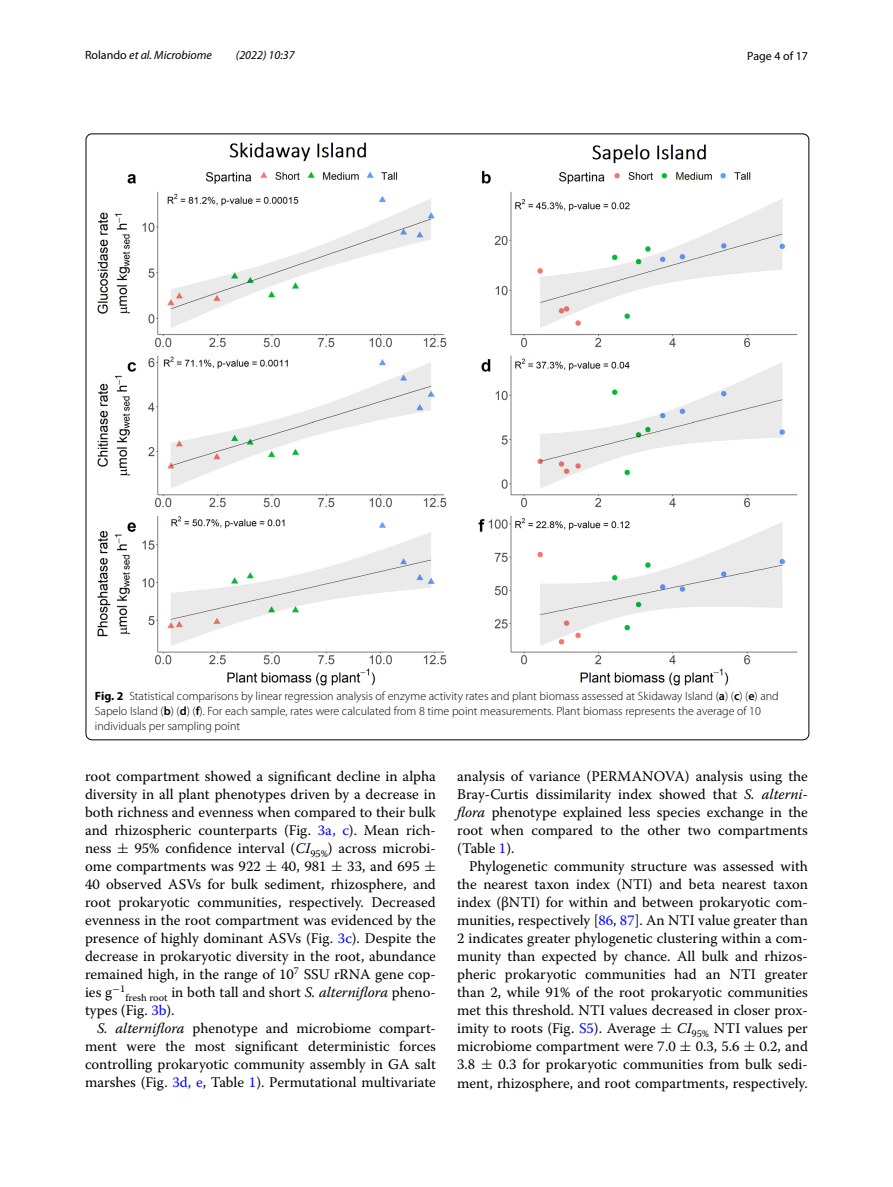
<style>
.page{position:relative;width:893px;height:1187px;background:#fff}
.page>*{position:absolute;margin:0;border:0;box-sizing:border-box;transform-origin:0 0}
.t1{font:14.7px/18px "Warnock Pro";color:#000;text-align:justify}
.t2{font:300 12px/15px "Myriad Pro";color:#000}
.t3{font:italic 12px "Myriad Pro";color:#000}
.t4{font:12px "Myriad Pro";color:#000}
.s1{font-style:normal}
.s2{font-weight:700}
.s3{font-weight:600}
.s4{color:#00f}
.s5{font-family:"MTSY"}
.s6{font-style:italic}
</style>
<div class="page">
<img style="left:97px;top:143px;width:701px;height:542px">
<p class="t3" style="left:85px;top:48px;width:128px"><span class="s1">Rolando</span> et al. Microbiome</p>
<p class="t3" style="left:236px;top:48px;width:60px">(2022) 10:37</p>
<p class="t4" style="left:747px;top:48px;width:62px">Page 4 of 17</p>
<p class="t2" style="left:95px;top:689px;width:685px"><span class="s2">Fig. 2</span> Statistical comparisons by linear regression analysis of enzyme activity rates and plant biomass assessed at Skidaway Island (<span class="s3">a</span>) (<span class="s3">c</span>) (<span class="s3">e</span>) and<br>Sapelo Island (<span class="s3">b</span>) (<span class="s3">d</span>) (<span class="s3">f</span>). For each sample, rates were calculated from 8 time point measurements. Plant biomass represents the average of 10 individuals per sampling point</p>
<p class="t1" style="left:85px;top:767px;width:352px">root compartment showed a significant decline in alpha diversity in all plant phenotypes driven by a decrease in both richness and evenness when compared to their bulk and rhizospheric counterparts (Fig. <span class="s4">3a, c</span>). Mean rich&shy;ness <span class="s5">±</span> 95% confidence interval (<span class="s6">CI</span><sub>95%</sub>) across microbi&shy;ome compartments was 922 <span class="s5">±</span> 40, 981 <span class="s5">±</span> 33, and 695 <span class="s5">± </span>40 observed ASVs for bulk sediment, rhizosphere, and root prokaryotic communities, respectively. Decreased evenness in the root compartment was evidenced by the presence of highly dominant ASVs (Fig. <span class="s4">3c</span>). Despite the decrease in prokaryotic diversity in the root, abundance remained high, in the range of 10<sup>7</sup> SSU rRNA gene cop&shy;ies g<sup>−</sup><sup>1</sup><sub>fresh</sub> <sub>root</sub> in both tall and short <span class="s6">S. alterniflora</span> pheno&shy;types (Fig. <span class="s4">3b</span>).</p>
<p class="t1" style="left:85px;top:1019px;width:352px;text-indent:12px"><span class="s6">S. alterniflora</span> phenotype and microbiome compart&shy;ment were the most significant deterministic forces controlling prokaryotic community assembly in GA salt marshes (Fig. <span class="s4">3d, e</span>, Table <span class="s4">1</span>). Permutational multivariate</p>
<p class="t1" style="left:457px;top:767px;width:352px">analysis of variance (PERMANOVA) analysis using the Bray-Curtis dissimilarity index showed that <span class="s6">S. alterni&shy;flora</span> phenotype explained less species exchange in the root when compared to the other two compartments (Table <span class="s4">1</span>).</p>
<p class="t1" style="left:457px;top:857px;width:352px;text-indent:12px">Phylogenetic community structure was assessed with the nearest taxon index (NTI) and beta nearest taxon index (βNTI) for within and between prokaryotic com&shy;munities, respectively [<span class="s4">86</span>, <span class="s4">87</span>]. An NTI value greater than 2 indicates greater phylogenetic clustering within a com&shy;munity than expected by chance. All bulk and rhizos&shy;pheric prokaryotic communities had an NTI greater than 2, while 91% of the root prokaryotic communities met this threshold. NTI values decreased in closer prox&shy;imity to roots (Fig. <span class="s4">S5</span>). Average <span class="s5">±</span> <span class="s6">CI</span><sub>95%</sub> NTI values per microbiome compartment were 7.0 <span class="s5">±</span> 0.3, 5.6 <span class="s5">±</span> 0.2, and 3.8 <span class="s5">±</span> 0.3 for prokaryotic communities from bulk sedi&shy;ment, rhizosphere, and root compartments, respectively.</p>
</div>
